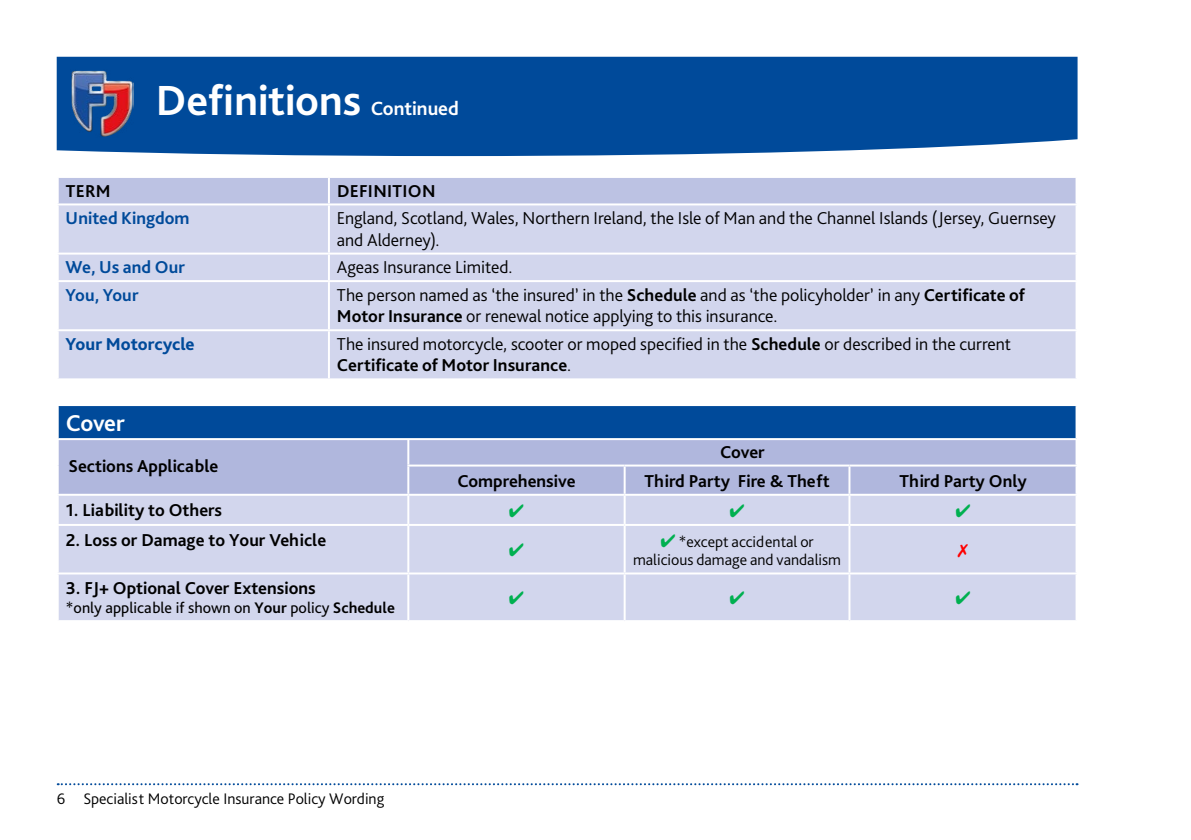
<style>
.page{position:relative;width:1191px;height:840px;background:#fff}
.page>*{position:absolute;margin:0;border:0;box-sizing:border-box;transform-origin:0 0}
.t1{font:700 44px "Bliss Pro";color:#fff}
.t2{font:700 24px "Bliss Pro";letter-spacing:-.015em;color:#fff}
.Body__1{font:300 18px/21.6px "Bliss Pro";color:#000}
.Body_9pt_Black__1{font:700 18px "Bliss Pro";color:#000}
._11pt_Headers{font:700 18px "Bliss Pro";letter-spacing:.005em;color:#004a9a}
._11pt_Headers-2{font:800 18px "Bliss Pro";color:#004a9a}
.t3{font:300 16px/18.4px "Bliss Pro";color:#000;text-align:center}
.t4{font:16px "Bliss Pro";color:#000}
.s1{font-size:20px}
.s2{font-weight:700}
.s3{color:#00b050}
</style>
<div class="page">
<svg style="left:58px;top:783px;width:1019px;height:1px"></svg>
<div style="left:59px;top:178px;width:1016px;height:25px;background:#bcc2e3"></div>
<div style="left:59px;top:205px;width:1016px;height:173px;background:#d2d6ed"></div>
<hr style="left:328px;top:178px;width:2px;height:25px;background:#fff">
<hr style="left:328px;top:205px;width:2px;height:47px;background:#fff">
<hr style="left:57px;top:252px;width:272px;height:2px;background:#fff">
<hr style="left:329px;top:252px;width:748px;height:2px;background:#fff">
<hr style="left:328px;top:254px;width:2px;height:26px;background:#fff">
<hr style="left:57px;top:280px;width:272px;height:2px;background:#fff">
<hr style="left:329px;top:280px;width:748px;height:2px;background:#fff">
<hr style="left:328px;top:282px;width:2px;height:47px;background:#fff">
<hr style="left:57px;top:329px;width:272px;height:2px;background:#fff">
<hr style="left:329px;top:329px;width:748px;height:2px;background:#fff">
<hr style="left:328px;top:331px;width:2px;height:47px;background:#fff">
<div style="left:57px;top:57px;width:1020px;height:99px;background:#004a9a"></div>
<img style="left:71px;top:70px;width:63px;height:67px">
<div style="left:59px;top:440px;width:1016px;height:53px;background:#b0b7dd"></div>
<div style="left:59px;top:496px;width:1016px;height:123px;background:#d2d6ed"></div>
<hr style="left:407px;top:438px;width:2px;height:26px;background:#fff">
<hr style="left:407px;top:464px;width:217px;height:2px;background:#fff">
<hr style="left:407px;top:466px;width:2px;height:27px;background:#fff">
<hr style="left:624px;top:464px;width:225px;height:2px;background:#fff">
<hr style="left:623px;top:466px;width:2px;height:27px;background:#fff">
<hr style="left:849px;top:464px;width:228px;height:2px;background:#fff">
<hr style="left:848px;top:466px;width:2px;height:27px;background:#fff">
<hr style="left:407px;top:495px;width:2px;height:28px;background:#fff">
<hr style="left:623px;top:495px;width:2px;height:28px;background:#fff">
<hr style="left:848px;top:495px;width:2px;height:28px;background:#fff">
<hr style="left:57px;top:523px;width:351px;height:2px;background:#fff">
<hr style="left:408px;top:523px;width:216px;height:2px;background:#fff">
<hr style="left:407px;top:525px;width:2px;height:47px;background:#fff">
<hr style="left:624px;top:523px;width:225px;height:2px;background:#fff">
<hr style="left:623px;top:525px;width:2px;height:47px;background:#fff">
<hr style="left:849px;top:523px;width:228px;height:2px;background:#fff">
<hr style="left:848px;top:525px;width:2px;height:47px;background:#fff">
<hr style="left:57px;top:572px;width:351px;height:2px;background:#fff">
<hr style="left:408px;top:572px;width:216px;height:2px;background:#fff">
<hr style="left:407px;top:574px;width:2px;height:45px;background:#fff">
<hr style="left:624px;top:572px;width:225px;height:2px;background:#fff">
<hr style="left:623px;top:574px;width:2px;height:45px;background:#fff">
<hr style="left:849px;top:572px;width:228px;height:2px;background:#fff">
<hr style="left:848px;top:574px;width:2px;height:45px;background:#fff">
<div style="left:58px;top:405px;width:1018px;height:34px;background:#004a9a"></div>
<hr style="left:57px;top:404px;width:1020px;height:2px;background:#fff">
<hr style="left:57px;top:406px;width:2px;height:32px;background:#fff">
<hr style="left:1075px;top:406px;width:2px;height:32px;background:#fff">
<hr style="left:57px;top:438px;width:1020px;height:2px;background:#fff">
<svg style="left:958px;top:543px;width:10px;height:14px"></svg>
<svg style="left:509px;top:503px;width:14px;height:13px"></svg>
<svg style="left:730px;top:503px;width:14px;height:13px"></svg>
<svg style="left:956px;top:503px;width:14px;height:13px"></svg>
<svg style="left:509px;top:543px;width:14px;height:13px"></svg>
<svg style="left:509px;top:591px;width:14px;height:13px"></svg>
<svg style="left:730px;top:591px;width:14px;height:13px"></svg>
<svg style="left:956px;top:591px;width:14px;height:13px"></svg>
<p class="t1" style="left:156px;top:73px;width:304px">Definitions <span class="s1">Continued</span></p>
<p class="Body_9pt_Black__1" style="left:66px;top:179px;width:46px">TERM</p>
<p class="Body_9pt_Black__1" style="left:337px;top:179px;width:100px">DEFINITION</p>
<p class="_11pt_Headers" style="left:66px;top:207px;width:125px">United Kingdom</p>
<p class="Body__1" style="left:337px;top:207px;width:720px">England, Scotland, Wales, Northern Ireland, the Isle of Man and the Channel Islands (Jersey, Guernsey and Alderney).</p>
<p class="_11pt_Headers" style="left:66px;top:256px;width:121px">We, Us and Our</p>
<p class="Body__1" style="left:337px;top:256px;width:177px">Ageas Insurance Limited.</p>
<p class="_11pt_Headers" style="left:66px;top:283px;width:74px">You, Your</p>
<p class="Body__1" style="left:337px;top:283px;width:689px">The person named as ‘the insured’ in the <span class="s2">Schedule</span> and as ‘the policyholder’ in any <span class="s2">Certificate of<br>Motor Insurance</span> or renewal notice applying to this insurance.</p>
<p class="_11pt_Headers-2" style="left:66px;top:332px;width:130px">Your Motorcycle</p>
<p class="Body__1" style="left:337px;top:332px;width:676px">The insured motorcycle, scooter or moped specified in the <span class="s2">Schedule</span> or described in the current<br><span class="s2">Certificate of Motor Insurance</span>.</p>
<p class="t2" style="left:66px;top:407px;width:61px">Cover</p>
<p class="Body_9pt_Black__1" style="left:68px;top:455px;width:151px">Sections Applicable</p>
<p class="Body_9pt_Black__1" style="left:720px;top:440px;width:46px">Cover</p>
<p class="Body_9pt_Black__1" style="left:457px;top:469px;width:120px">Comprehensive</p>
<p class="Body_9pt_Black__1" style="left:644px;top:469px;width:187px">Third Party Fire &amp; Theft</p>
<p class="Body_9pt_Black__1" style="left:899px;top:469px;width:129px">Third Party Only</p>
<p class="Body_9pt_Black__1" style="left:66px;top:498px;width:158px">1. Liability to Others</p>
<p class="Body_9pt_Black__1" style="left:66px;top:528px;width:262px">2. Loss or Damage to Your Vehicle</p>
<p class="t3" style="left:633px;top:531px;width:209px"><span class="s3">✔</span> *except accidental or malicious damage and vandalism</p>
<p class="Body_9pt_Black__1" style="left:66px;top:577px;width:251px">3. FJ+ Optional Cover Extensions</p>
<p class="t4" style="left:66px;top:597px;width:330px">*only applicable if shown on <span class="s2">Your</span> policy <span class="s2">Schedule</span></p>
<p class="t3" style="left:57px;top:788px;width:329px">6 Specialist Motorcycle Insurance Policy Wording</p>
</div>
